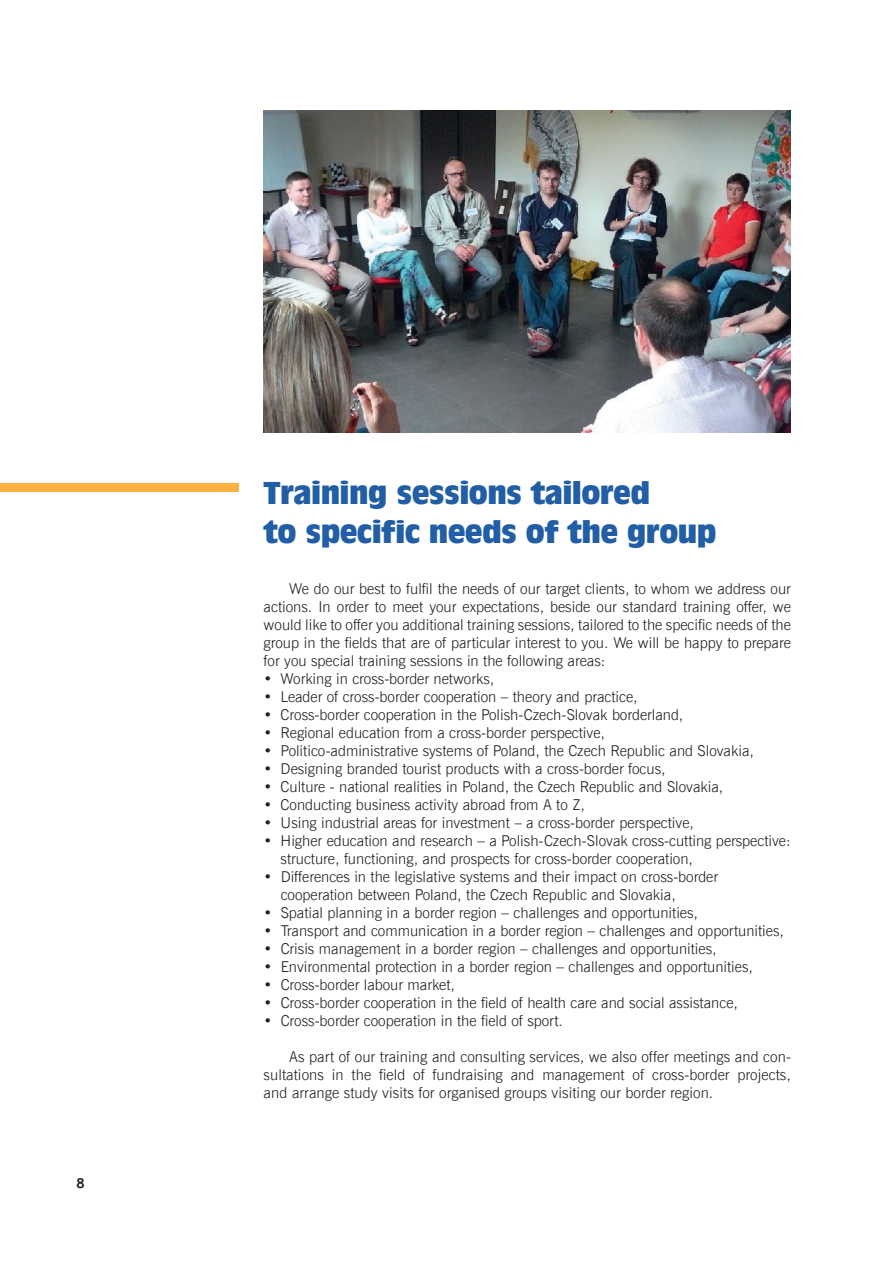
<style>
.page{position:relative;width:893px;height:1263px;background:#fff}
.page>*{position:absolute;margin:0;border:0;box-sizing:border-box;transform-origin:0 0}
.t1{font:29.4px/39px "Incised 901 Bd Cn EUX";letter-spacing:-.015em;color:#225ea5;scale:1.43 1}
.t2{font:15px/18px "News Goth Lt EUX";color:#231f20;text-align:justify}
.t3{font:700 13.5px "News Goth EUX";color:#231f20}
</style>
<div class="page">
<div style="left:0;top:483px;width:238px;height:8px;background:#fbb03f"></div>
<img style="left:264px;top:111px;width:527px;height:321px">
<p class="t3" style="left:77px;top:1175px;width:10px">8</p>
<h1 class="t1" style="left:264px;top:474px;width:318px">Training sessions tailored<br>to specific needs of the group</h1>
<p class="t2" style="left:264px;top:580px;width:529px;text-indent:26px">We do our best to fulfil the needs of our target clients, to whom we address our actions. In order to meet your expectations, beside our standard training offer, we would like to offer you additional training sessions, tailored to the specific needs of the group in the fields that are of particular interest to you. We will be happy to prepare for you special training sessions in the following areas:</p>
<p class="t2" style="left:264px;top:670px;width:232px">• Working in cross-border networks,</p>
<p class="t2" style="left:264px;top:688px;width:375px">• Leader of cross-border cooperation – theory and practice,</p>
<p class="t2" style="left:264px;top:706px;width:421px">• Cross-border cooperation in the Polish-Czech-Slovak borderland,</p>
<p class="t2" style="left:264px;top:724px;width:343px">• Regional education from a cross-border perspective,</p>
<p class="t2" style="left:264px;top:742px;width:492px">• Politico-administrative systems of Poland, the Czech Republic and Slovakia,</p>
<p class="t2" style="left:264px;top:760px;width:403px">• Designing branded tourist products with a cross-border focus,</p>
<p class="t2" style="left:264px;top:778px;width:461px">• Culture - national realities in Poland, the Czech Republic and Slovakia,</p>
<p class="t2" style="left:264px;top:796px;width:323px">• Conducting business activity abroad from A to Z,</p>
<p class="t2" style="left:264px;top:814px;width:432px">• Using industrial areas for investment – a cross-border perspective,</p>
<p class="t2" style="left:281px;top:832px;width:511px;text-indent:-17px">• Higher education and research – a Polish-Czech-Slovak cross-cutting perspective: structure, functioning, and prospects for cross-border cooperation,</p>
<p class="t2" style="left:281px;top:868px;width:439px;text-indent:-17px">• Differences in the legislative systems and their impact on cross-border cooperation between Poland, the Czech Republic and Slovakia,</p>
<p class="t2" style="left:264px;top:904px;width:436px">• Spatial planning in a border region – challenges and opportunities,</p>
<p class="t2" style="left:264px;top:922px;width:522px">• Transport and communication in a border region – challenges and opportunities,</p>
<p class="t2" style="left:264px;top:940px;width:454px">• Crisis management in a border region – challenges and opportunities,</p>
<p class="t2" style="left:264px;top:958px;width:491px">• Environmental protection in a border region – challenges and opportunities,</p>
<p class="t2" style="left:264px;top:976px;width:193px">• Cross-border labour market,</p>
<p class="t2" style="left:264px;top:994px;width:476px">• Cross-border cooperation in the field of health care and social assistance,</p>
<p class="t2" style="left:264px;top:1012px;width:301px">• Cross-border cooperation in the field of sport.</p>
<p class="t2" style="left:264px;top:1048px;width:529px;text-indent:26px">As part of our training and consulting services, we also offer meetings and con&shy;sultations in the field of fundraising and management of cross-border projects, and arrange study visits for organised groups visiting our border region.</p>
</div>
